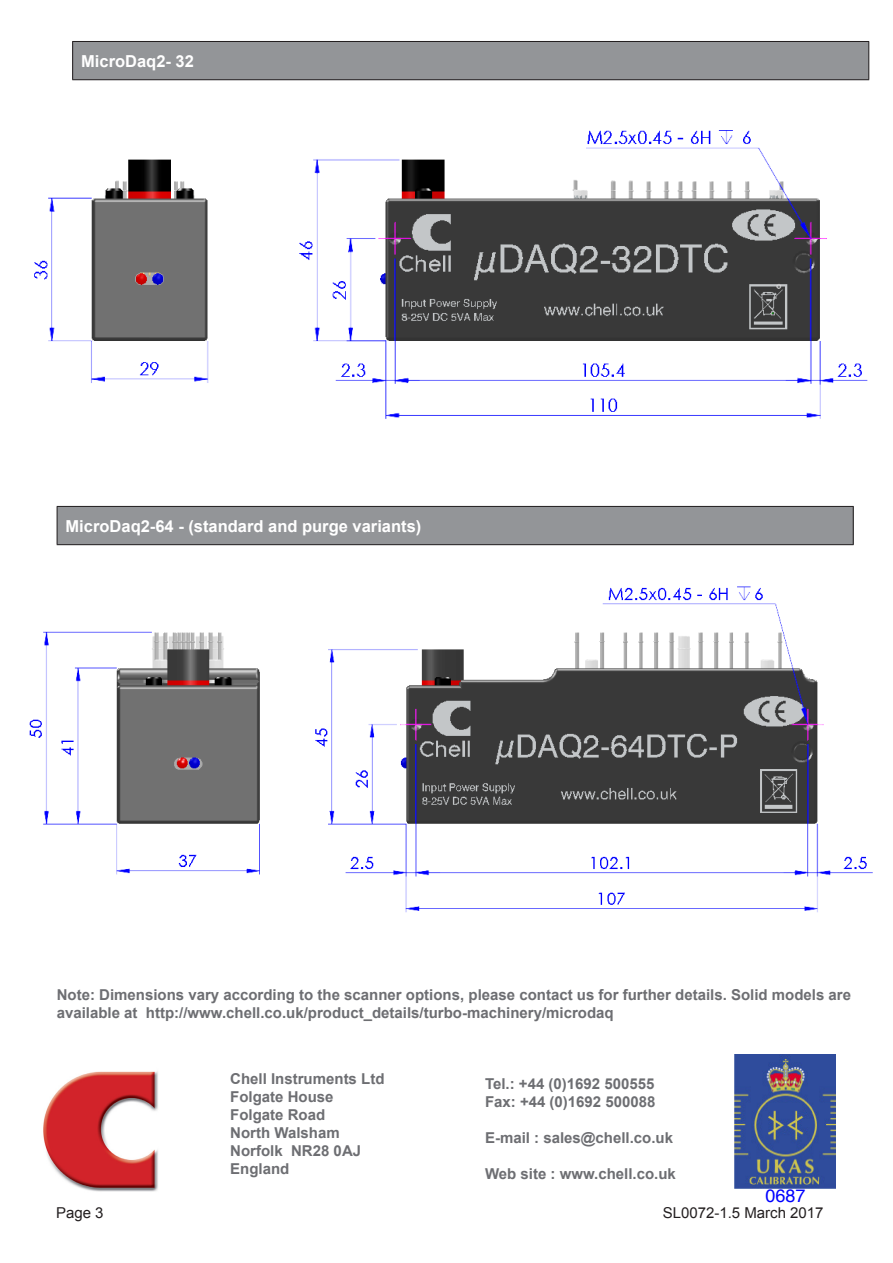
<style>
.page{position:relative;width:893px;height:1263px;background:#fff}
.page>*{position:absolute;margin:0;border:0;box-sizing:border-box;transform-origin:0 0}
.t1{font:18px "Helvetica";color:#00f}
.t2{font:700 16.5px "Arial";color:#fff}
.Subhead_1{font:700 15px/18px "Arial";color:#6d6e72}
.Body_text{font:700 15px "Arial";color:#6d6e72}
.t3{font:15px "Arial";color:#231f20}
</style>
<div class="page">
<img style="left:43px;top:1071px;width:115px;height:121px">
<img style="left:734px;top:1054px;width:101px;height:134px">
<div style="left:57px;top:506px;width:796px;height:39px;background:#939598"></div>
<hr style="left:57px;top:506px;width:797px;height:1px;background:#231f20">
<hr style="left:57px;top:507px;width:1px;height:37px;background:#231f20">
<hr style="left:853px;top:507px;width:1px;height:37px;background:#231f20">
<hr style="left:57px;top:544px;width:797px;height:1px;background:#231f20">
<div style="left:73px;top:41px;width:796px;height:39px;background:#939598"></div>
<hr style="left:72px;top:41px;width:797px;height:1px;background:#231f20">
<hr style="left:72px;top:42px;width:1px;height:37px;background:#231f20">
<hr style="left:868px;top:42px;width:1px;height:37px;background:#231f20">
<hr style="left:72px;top:79px;width:797px;height:1px;background:#231f20">
<img style="left:34px;top:130px;width:834px;height:289px">
<img style="left:29px;top:586px;width:844px;height:327px">
<p class="t2" style="left:81px;top:50px;width:114px">MicroDaq2- 32</p>
<p class="t2" style="left:66px;top:515px;width:357px">MicroDaq2-64 - (standard and purge variants)</p>
<p class="Subhead_1" style="left:57px;top:986px;width:796px">Note: Dimensions vary according to the scanner options, please contact us for further details. Solid models are available at http://www.chell.co.uk/product_details/turbo-machinery/microdaq</p>
<p class="Body_text" style="left:230px;top:1069px;width:156px">Chell Instruments Ltd</p>
<p class="Body_text" style="left:230px;top:1087px;width:105px">Folgate House</p>
<p class="Body_text" style="left:230px;top:1105px;width:97px">Folgate Road</p>
<p class="Body_text" style="left:230px;top:1123px;width:111px">North Walsham</p>
<p class="Body_text" style="left:230px;top:1141px;width:132px">Norfolk NR28 0AJ</p>
<p class="Body_text" style="left:230px;top:1159px;width:61px">England</p>
<p class="Body_text" style="left:485px;top:1074px;width:171px">Tel.: +44 (0)1692 500555</p>
<p class="Body_text" style="left:485px;top:1092px;width:172px">Fax: +44 (0)1692 500088</p>
<p class="Body_text" style="left:485px;top:1128px;width:190px">E-mail : sales@chell.co.uk</p>
<p class="Body_text" style="left:485px;top:1164px;width:192px">Web site : www.chell.co.uk</p>
<p class="t1" style="left:765px;top:1182px;width:42px">0687</p>
<p class="t3" style="left:56px;top:1202px;width:49px">Page 3</p>
<p class="t3" style="left:663px;top:1202px;width:162px">SL0072-1.5 March 2017</p>
</div>
